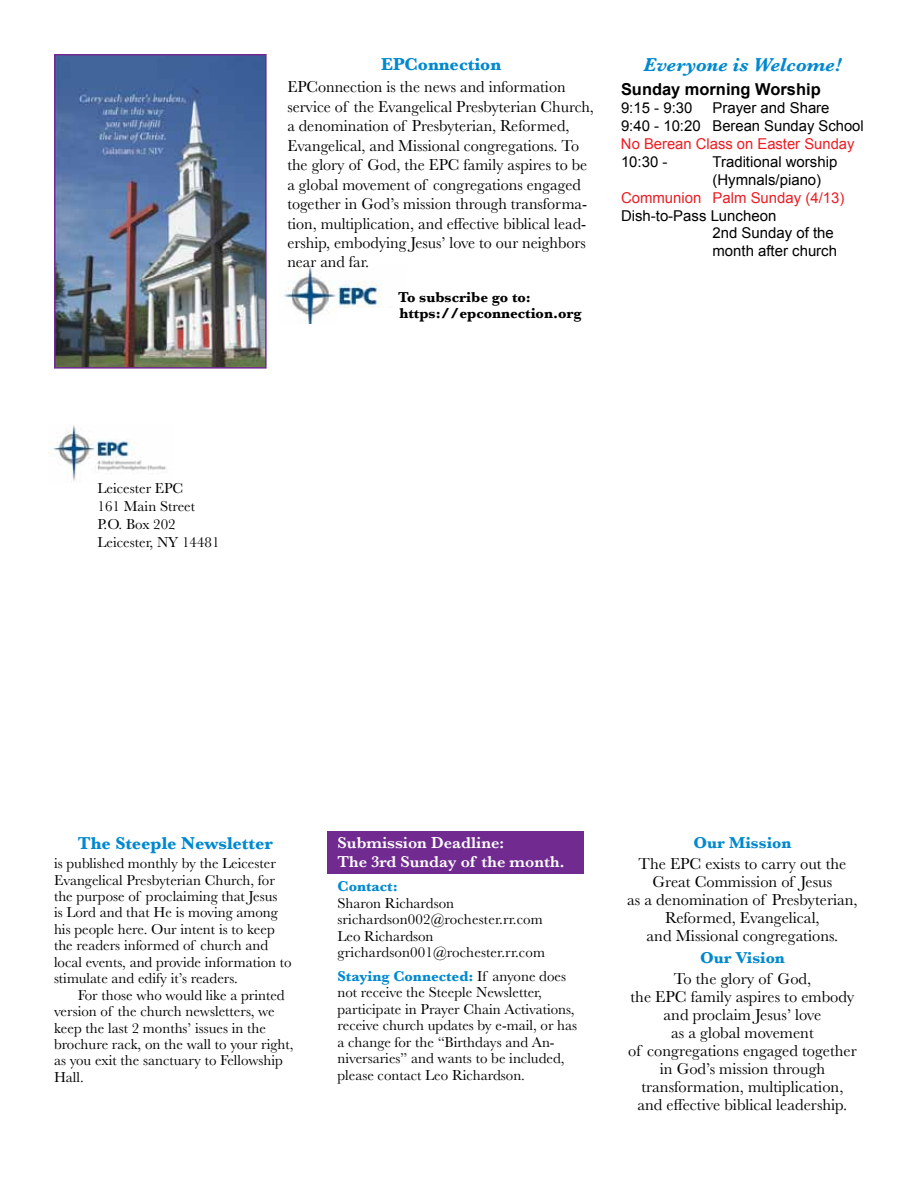
<style>
.page{position:relative;width:918px;height:1188px;background:#fff}
.page>*{position:absolute;margin:0;border:0;box-sizing:border-box;transform-origin:0 0}
.t1{font:italic 700 19.5px "Baskerville";color:#0089cf}
.t2{font:700 18px "Baskerville";color:#0089cf}
.t3{font:16.5px/18px "Baskerville";color:#000;text-align:center}
.t4{font:600 16.5px/19.5px "Baskerville";color:#fff}
.t5{font:700 16.5px "Arial";color:#000}
.t6{font:700 16.5px "Baskerville";color:#0089cf}
.t7{font:15px/16.5px "Baskerville";color:#000}
.t8{font:15px/18px "Arial";color:#000}
.t9{font:15px "Arial";color:#ed1d24}
.t10{font:700 15px/16.5px "Baskerville";color:#000}
.t11{font:700 15px "Baskerville";color:#0089cf}
.s1{font-weight:700;color:#0089cf}
</style>
<div class="page">
<div style="left:327px;top:832px;width:257px;height:42px;background:#712b90"></div>
<img style="left:284px;top:265px;width:98px;height:58px">
<img style="left:49px;top:424px;width:118px;height:57px">
<img style="left:56px;top:56px;width:209px;height:311px">
<div style="left:54px;top:54px;width:213px;height:315px;border:1px solid #712b90"></div>
<div style="left:338px;top:309px;width:87px;height:24px;background:#fff"></div>
<p class="t7" style="left:98px;top:479px;width:123px;line-height:18px">Leicester EPC<br>161 Main Street<br>P.O. Box 202<br>Leicester, NY 14481</p>
<p class="t2" style="left:381px;top:52px;width:122px">EPConnection</p>
<p class="t3" style="left:287px;top:78px;width:308px;line-height:19.5px;text-align:left">EPConnection is the news and information service of the Evangelical Presbyterian Church, a denomination of Presbyterian, Reformed, Evangelical, and Missional congregations. To the glory of God, the EPC family aspires to be a global movement of congregations engaged together in God’s mission through transforma&shy;tion, multiplication, and effective biblical lead&shy;ership, embodying Jesus’ love to our neighbors near and far.</p>
<p class="t10" style="left:398px;top:289px;width:185px">To subscribe go to: https://epconnection.org</p>
<h1 class="t1" style="left:644px;top:51px;width:199px">Everyone is Welcome!</h1>
<p class="t5" style="left:621px;top:78px;width:201px">Sunday morning Worship</p>
<p class="t8" style="left:621px;top:99px;width:73px">9:15 - 9:30</p>
<p class="t8" style="left:621px;top:99px;width:244px;text-indent:92px">Prayer and Share<br>9:40 - 10:20 Berean Sunday School</p>
<p class="t9" style="left:621px;top:134px;width:235px">No Berean Class on Easter Sunday</p>
<p class="t8" style="left:621px;top:153px;width:48px">10:30 -</p>
<p class="t8" style="left:713px;top:153px;width:126px">Traditional worship (Hymnals/piano)</p>
<p class="t9" style="left:621px;top:188px;width:225px">Communion Palm Sunday (4/13)</p>
<p class="t8" style="left:713px;top:206px;width:126px;text-indent:-92px">Dish-to-Pass Luncheon<br>2nd Sunday of the month after church</p>
<p class="t2" style="left:78px;top:830px;width:197px">The Steeple Newsletter</p>
<p class="t7" style="left:54px;top:855px;width:239px">is published monthly by the Leicester Evangelical Presbyterian Church, for the purpose of proclaiming that Jesus<br>is Lord and that He is moving among his people here. Our intent is to keep the readers informed of church and local events, and provide information to stimulate and edify it’s readers.</p>
<p class="t7" style="left:54px;top:987px;width:241px;text-indent:24px">For those who would like a printed version of the church newsletters, we keep the last 2 months’ issues in the brochure rack, on the wall to your right, as you exit the sanctuary to Fellowship<br>Hall.</p>
<p class="t4" style="left:338px;top:833px;width:228px">Submission Deadline:<br>The 3rd Sunday of the month.</p>
<p class="t11" style="left:338px;top:876px;width:62px">Contact:</p>
<p class="t7" style="left:338px;top:895px;width:209px">Sharon Richardson srichardson002@rochester.rr.com<br>Leo Richardson grichardson001@rochester.rr.com</p>
<p class="t7" style="left:338px;top:968px;width:241px"><span class="s1">Staying Connected:</span> If anyone does not receive the Steeple Newsletter, participate in Prayer Chain Activations, receive church updates by e-mail, or has a change for the “Birthdays and An&shy;niversaries” and wants to be included, please contact Leo Richardson.</p>
<p class="t6" style="left:694px;top:831px;width:99px">Our Mission</p>
<p class="t3" style="left:627px;top:855px;width:232px">The EPC exists to carry out the<br>Great Commission of Jesus<br>as a denomination of Presbyterian,<br>Reformed, Evangelical,<br>and Missional congregations.</p>
<p class="t6" style="left:700px;top:946px;width:86px">Our Vision</p>
<p class="t3" style="left:628px;top:970px;width:230px">To the glory of God,<br>the EPC family aspires to embody and proclaim Jesus’ love<br>as a global movement<br>of congregations engaged together in God’s mission through transformation, multiplication, and effective biblical leadership.</p>
</div>
